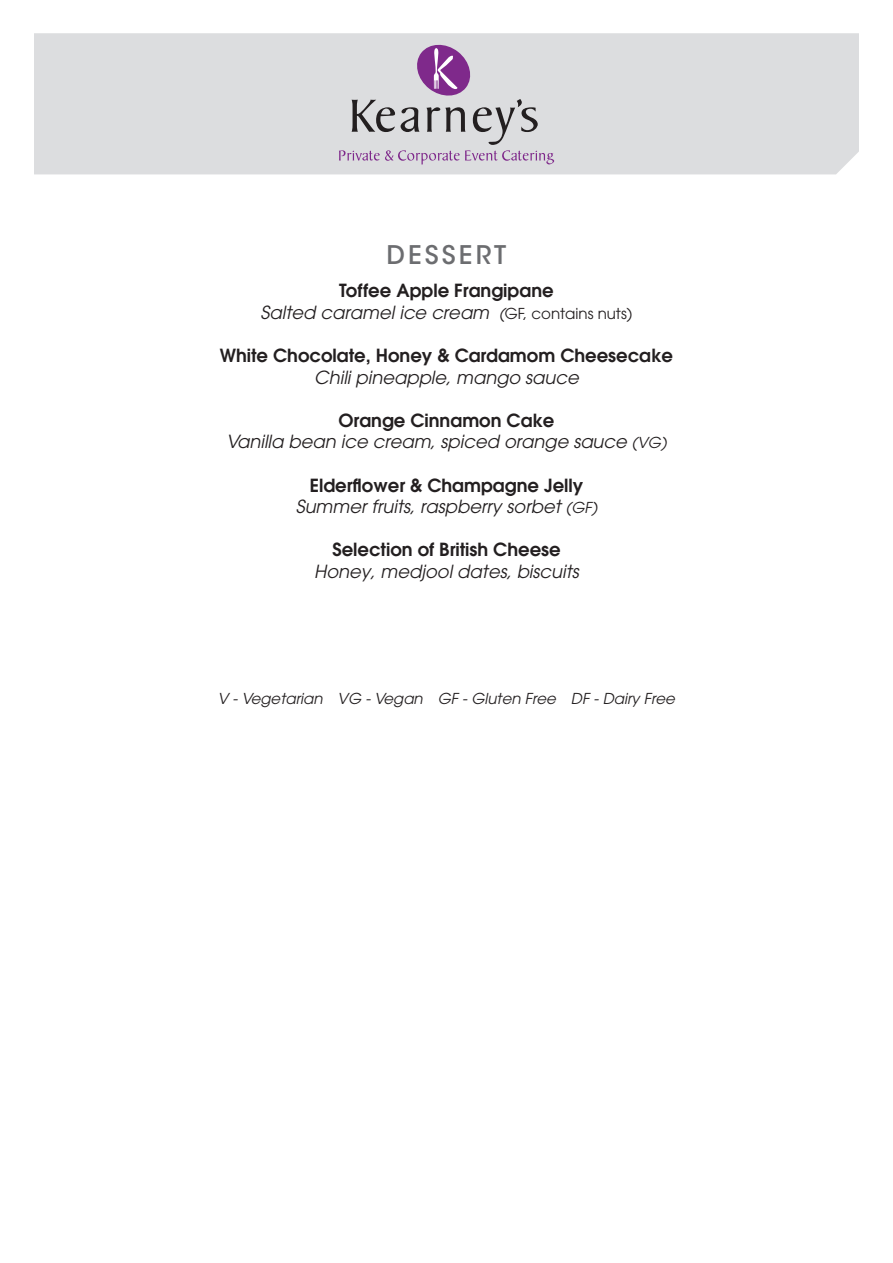
<style>
.page{position:relative;width:893px;height:1263px;background:#fff}
.page>*{position:absolute;margin:0;border:0;box-sizing:border-box;transform-origin:0 0}
.t1{font:500 25.5px "ITC Avant Garde Std";letter-spacing:.12em;color:#6c6d70}
.t2{font:italic 18px "Avant Garde";color:#231f20}
.t3{font:600 18px "Avant Garde";color:#231f20}
.t4{font:italic 15px "Avant Garde";color:#231f20}
.s1{font-size:15px}
.s2{font-style:normal;font-size:15px}
</style>
<div class="page">
<div style="left:34px;top:33px;width:825px;height:141px;background:#dcdddf"></div>
<svg style="left:339px;top:42px;width:215px;height:122px"></svg>
<p class="t1" style="left:387px;top:239px;width:121px">DESSERT</p>
<p class="t3" style="left:339px;top:279px;width:216px">Toffee Apple Frangipane</p>
<p class="t2" style="left:261px;top:301px;width:373px">Salted caramel ice cream <span class="s1">(</span><span class="s2">GF, contains nuts)</span></p>
<p class="t3" style="left:220px;top:343px;width:455px">White Chocolate, Honey &amp; Cardamom Cheesecake</p>
<p class="t2" style="left:314px;top:366px;width:266px">Chili pineapple, mango sauce</p>
<p class="t3" style="left:338px;top:408px;width:217px">Orange Cinnamon Cake</p>
<p class="t2" style="left:226px;top:431px;width:442px">Vanilla bean ice cream, spiced orange sauce <span class="s1">(VG)</span></p>
<p class="t3" style="left:310px;top:473px;width:275px">Elderflower &amp; Champagne Jelly</p>
<p class="t2" style="left:296px;top:496px;width:303px">Summer fruits, raspberry sorbet <span class="s1">(GF)</span></p>
<p class="t3" style="left:332px;top:538px;width:230px">Selection of British Cheese</p>
<p class="t2" style="left:314px;top:561px;width:266px">Honey, medjool dates, biscuits</p>
<p class="t4" style="left:218px;top:690px;width:459px">V - Vegetarian VG - Vegan GF - Gluten Free DF - Dairy Free</p>
</div>
